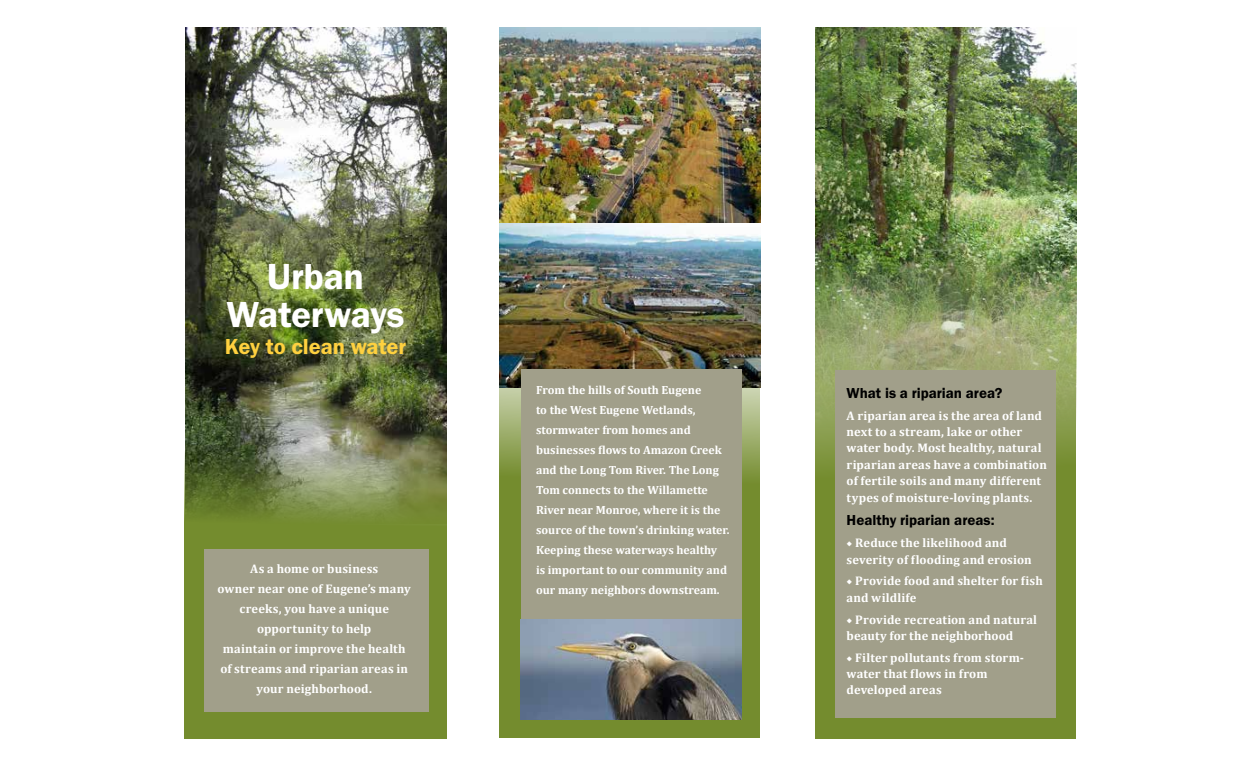
<style>
.page{position:relative;width:1260px;height:765px;background:#fff}
.page>*{position:absolute;margin:0;border:0;box-sizing:border-box;transform-origin:0 0}
.t1{font:37.5px/37.5px "Franklin Gothic URW Dem";letter-spacing:-.01em;color:#fff;text-align:center}
.t2{font:22.5px "Franklin Gothic URW Dem";letter-spacing:-.005em;color:#ffd13f}
.t3{font:15px "Franklin Gothic URW Dem";letter-spacing:-.005em;color:#000}
.t4{font:700 12.5px/16.2px "Cambria";letter-spacing:.01em;color:#fff}
.t5{font:700 11.88px/20px "Cambria";color:#fff}
.s1{font-family:"Minion Pro";font-weight:400}
</style>
<div class="page">
<div style="left:815px;top:181px;width:261px;height:558px;background:#748c2e"></div>
<img style="left:815px;top:28px;width:261px;height:400px">
<div style="left:835px;top:371px;width:220px;height:347px;background:#a19f8a"></div>
<img style="left:185px;top:28px;width:261px;height:423px">
<svg style="left:184px;top:451px;width:262px;height:288px;fill:#748c2e"></svg>
<div style="left:204px;top:549px;width:225px;height:162px;background:#a19f8a"></div>
<svg style="left:499px;top:387px;width:261px;height:351px;fill:#748c2e"></svg>
<img style="left:499px;top:27px;width:261px;height:360px">
<div style="left:521px;top:369px;width:220px;height:251px;background:#a19f8a"></div>
<img style="left:520px;top:619px;width:221px;height:100px">
<h1 class="t1" style="left:227px;top:257px;width:180px">Urban<br>Waterways</h1>
<h2 class="t2" style="left:225px;top:332px;width:183px">Key to clean water</h2>
<p class="t4" style="left:218px;top:558px;width:195px;line-height:20px;text-align:center">As a home or business<br>owner near one of Eugene’s many creeks, you have a unique opportunity to help<br>maintain or improve the health of streams and riparian areas in your neighborhood.</p>
<p class="t5" style="left:536px;top:380px;width:195px">From the hills of South Eugene<br>to the West Eugene Wetlands, stormwater from homes and businesses flows to Amazon Creek and the Long Tom River. The Long<br>Tom connects to the Willamette<br>River near Monroe, where it is the source of the town’s drinking water.<br>Keeping these waterways healthy<br>is important to our community and our many neighbors downstream.</p>
<p class="t3" style="left:847px;top:384px;width:157px">What is a riparian area?</p>
<p class="t4" style="left:847px;top:407px;width:202px">A riparian area is the area of land next to a stream, lake or other water body. Most healthy, natural riparian areas have a combination of fertile soils and many different</p>
<p class="t4" style="left:847px;top:490px;width:187px">types of moisture-loving plants.</p>
<p class="t3" style="left:847px;top:511px;width:149px">Healthy riparian areas:</p>
<p class="t4" style="left:847px;top:535px;width:187px"><span class="s1">◆</span> Reduce the likelihood and severity of flooding and erosion</p>
<p class="t4" style="left:847px;top:573px;width:198px"><span class="s1">◆</span> Provide food and shelter for fish and wildlife</p>
<p class="t4" style="left:847px;top:611px;width:192px"><span class="s1">◆</span> Provide recreation and natural beauty for the neighborhood</p>
<p class="t4" style="left:847px;top:649px;width:179px"><span class="s1">◆</span> Filter pollutants from storm&shy;water that flows in from developed areas</p>
</div>
